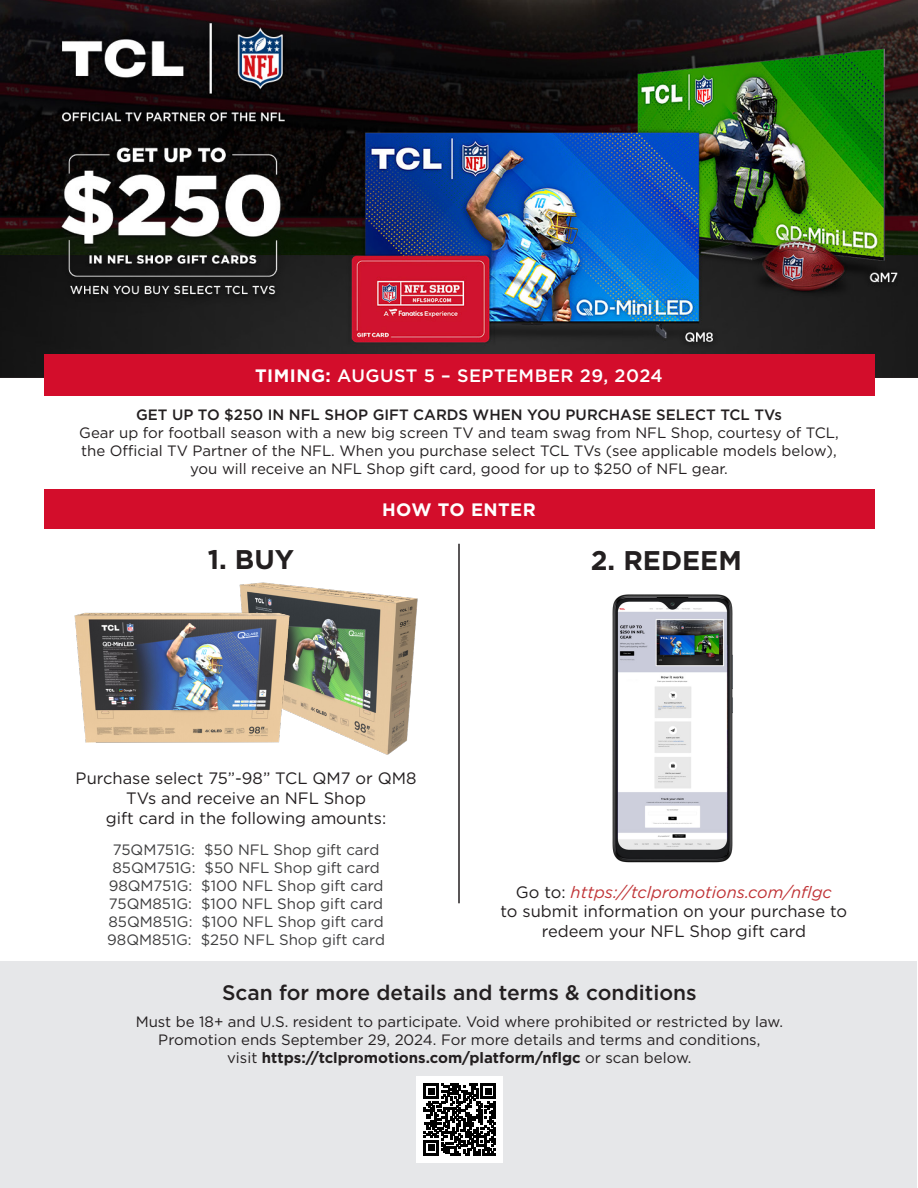
<style>
.page{position:relative;width:918px;height:1188px;background:#fff}
.page>*{position:absolute;margin:0;border:0;box-sizing:border-box;transform-origin:0 0}
.t1{font:700 27px "Gotham";color:#231f20}
.t2{font:500 21px "Gotham";color:#231f20}
.t3{font:500 18px "Gotham";letter-spacing:.025em;color:#fff}
.t4{font:700 18px "Gotham";letter-spacing:.025em;color:#fff}
.t5{font:16.5px/19.8px "Gotham";color:#231f20;text-align:center}
.t6{font:15px/18px "Gotham";color:#231f20;text-align:center}
.t7{font:15px "Gotham";color:#3e3e3f}
.t8{font:500 15px "Gotham";color:#231f20}
.s1{font-weight:700}
.s2{font-style:italic;color:#c03336}
</style>
<div class="page">
<div style="left:1px;top:961px;width:916px;height:226px;background:#e6e7e9"></div>
<img style="left:0;top:0;width:918px;height:376px">
<div style="left:44px;top:490px;width:830px;height:39px;background:#d30d2b"></div>
<div style="left:44px;top:355px;width:830px;height:41px;background:#d30d2b"></div>
<hr style="left:458px;top:544px;width:2px;height:359px;background:#231f20">
<img style="left:612px;top:594px;width:121px;height:269px">
<img style="left:239px;top:582px;width:179px;height:173px">
<img style="left:74px;top:612px;width:238px;height:133px">
<div style="left:416px;top:1076px;width:87px;height:87px;background:#fff"></div>
<svg style="left:424px;top:1084px;width:72px;height:71px"></svg>
<p class="t3" style="left:255px;top:363px;width:409px"><span class="s1">TIMING:</span> AUGUST 5 – SEPTEMBER 29, 2024</p>
<p class="t8" style="left:136px;top:405px;width:647px">GET UP TO $250 IN NFL SHOP GIFT CARDS WHEN YOU PURCHASE SELECT TCL TVs</p>
<p class="t6" style="left:79px;top:423px;width:761px">Gear up for football season with a new big screen TV and team swag from NFL Shop, courtesy of TCL,</p>
<p class="t6" style="left:81px;top:441px;width:757px">the Official TV Partner of the NFL. When you purchase select TCL TVs (see applicable models below),</p>
<p class="t6" style="left:190px;top:459px;width:539px">you will receive an NFL Shop gift card, good for up to $250 of NFL gear.</p>
<p class="t4" style="left:382px;top:498px;width:155px">HOW TO ENTER</p>
<p class="t1" style="left:208px;top:542px;width:88px">1. BUY</p>
<p class="t1" style="left:591px;top:542px;width:152px">2. REDEEM</p>
<p class="t5" style="left:76px;top:768px;width:343px">Purchase select 75”-98” TCL QM7 or QM8<br>TVs and receive an NFL Shop<br>gift card in the following amounts:</p>
<p class="t7" style="left:113px;top:840px;width:268px">75QM751G: $50 NFL Shop gift card</p>
<p class="t7" style="left:112px;top:858px;width:269px">85QM751G: $50 NFL Shop gift card</p>
<p class="t7" style="left:109px;top:876px;width:276px">98QM751G: $100 NFL Shop gift card</p>
<p class="t7" style="left:109px;top:894px;width:276px">75QM851G: $100 NFL Shop gift card</p>
<p class="t7" style="left:109px;top:912px;width:277px">85QM851G: $100 NFL Shop gift card</p>
<p class="t7" style="left:107px;top:930px;width:279px">98QM851G: $250 NFL Shop gift card</p>
<p class="t5" style="left:501px;top:882px;width:348px">Go to: <span class="s2">https://tclpromotions.com/nflgc<br></span>to submit information on your purchase to redeem your NFL Shop gift card</p>
<p class="t2" style="left:222px;top:979px;width:476px">Scan for more details and terms &amp; conditions</p>
<p class="t6" style="left:136px;top:1012px;width:649px">Must be 18+ and U.S. resident to participate. Void where prohibited or restricted by law.<br>Promotion ends September 29, 2024. For more details and terms and conditions,<br>visit <span class="s1">https://tclpromotions.com/platform/nflgc</span> or scan below.</p>
</div>
